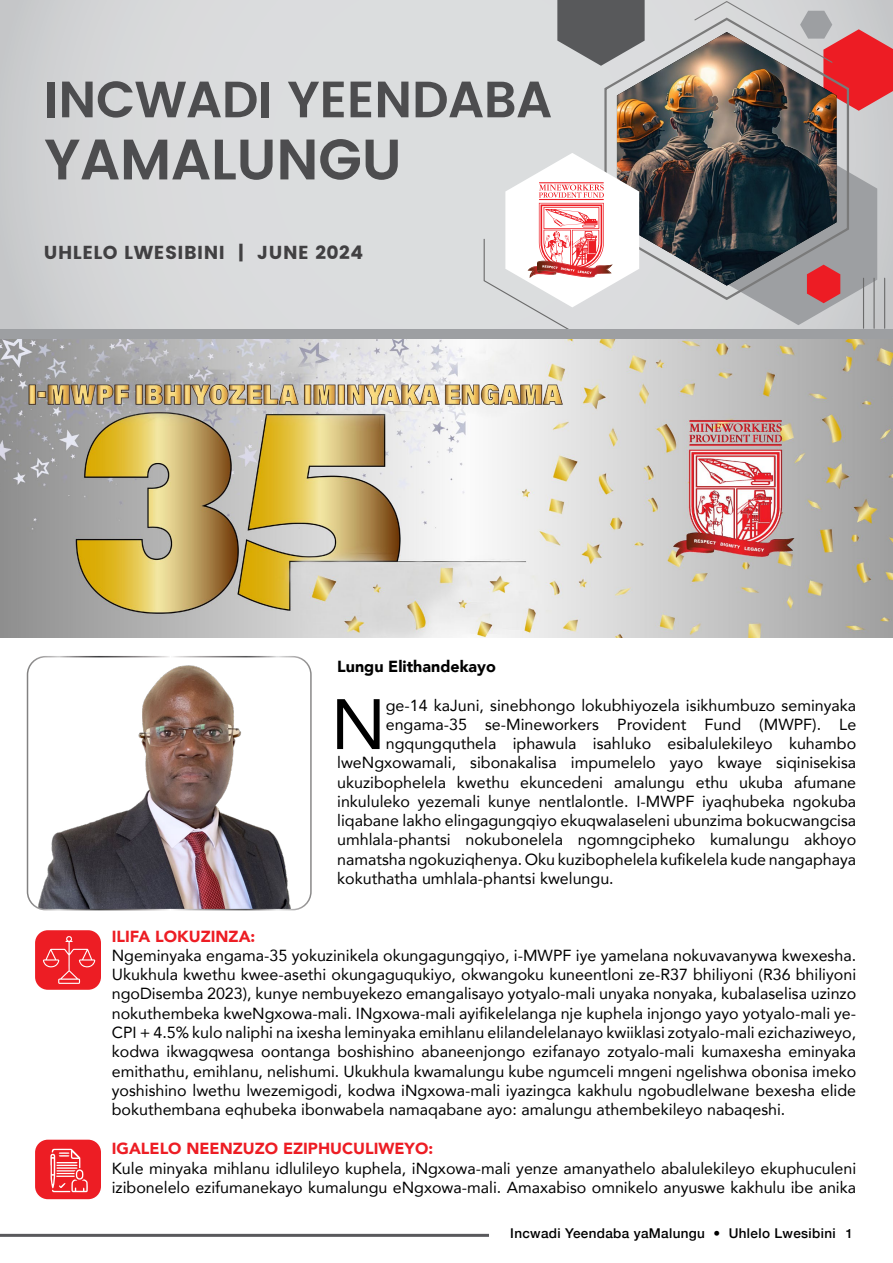
<style>
.page{position:relative;width:893px;height:1263px;background:#fff}
.page>*{position:absolute;margin:0;border:0;box-sizing:border-box;transform-origin:0 0}
.t1{font:70.5px "Avenir";color:#000}
.t2{font:600 57px "Poppins";letter-spacing:-.01em;color:#4d4d4f}
.t3{font:600 51px "Poppins";letter-spacing:-.01em;color:#4d4d4f}
.t4{font:700 18.75px "Poppins";letter-spacing:.025em;color:#414042}
.t5{font:16.05px/19.2px "Avenir";color:#000;text-align:justify}
.t6{font:900 16.05px "Avenir";color:#ed1d24}
.t7{font:900 16.05px "Avenir";color:#000}
.t8{font:500 13.5px "Helvetica Neue";letter-spacing:.025em;color:#000}
.s1{font-size:12.75px}
</style>
<div class="page">
<svg style="left:0;top:0;width:893px;height:330px;background:#d7d8da"></svg>
<svg style="left:602px;top:16px;width:248px;height:285px;background:#d0d1d2"></svg>
<svg style="left:719px;top:143px;width:158px;height:182px;background:#b2abae"></svg>
<svg style="left:693px;top:0;width:200px;height:111px;background:#d59094"></svg>
<svg style="left:557px;top:0;width:88px;height:66px;background:#6a6b6d"></svg>
<hr style="left:884px;top:278px;width:1px;height:50px;background:#6b6b6b">
<hr style="left:873px;top:278px;width:2px;height:50px;background:#6b6b6b">
<hr style="left:863px;top:278px;width:1px;height:50px;background:#6b6b6b">
<img style="left:617px;top:32px;width:219px;height:254px">
<svg style="left:483px;top:153px;width:156px;height:177px"></svg>
<div style="left:0;top:330px;width:893px;height:9px;background:#9d9fa2"></div>
<div style="left:35px;top:930px;width:66px;height:60px;background:#ed1d24;border-radius:13px"></div>
<svg style="left:43px;top:936px;width:52px;height:48px"></svg>
<img style="left:28px;top:657px;width:281px;height:253px">
<div style="left:27px;top:656px;width:285px;height:254px;border:2px solid #fff;border-radius:18px"></div>
<img style="left:0;top:339px;width:893px;height:299px">
<div style="left:35px;top:1140px;width:66px;height:59px;background:#ed1d24;border-radius:13px"></div>
<svg style="left:50px;top:1149px;width:38px;height:43px"></svg>
<hr style="left:0;top:1234px;width:489px;height:3px;background:#59595c">
<h3 class="t3" style="left:44px;top:61px;width:510px">INCWADI YEENDABA</h3>
<h2 class="t2" style="left:44px;top:117px;width:359px">YAMALUNGU</h2>
<p class="t4" style="left:44px;top:242px;width:321px">UHLELO LWESIBINI | JUNE 2024</p>
<p class="t7" style="left:337px;top:653px;width:160px">Lungu Elithandekayo</p>
<h1 class="t1" style="left:331px;top:668px;width:56px">N</h1>
<p class="t5" style="left:386px;top:695px;width:472px">ge-14 kaJuni, sinebhongo lokubhiyozela isikhumbuzo seminyaka</p>
<p class="t5" style="left:386px;top:714px;width:472px">engama-35 se-Mineworkers Provident Fund (MWPF). Le</p>
<p class="t5" style="left:386px;top:733px;width:472px">ngqungquthela iphawula isahluko esibalulekileyo kuhambo</p>
<p class="t5" style="left:337px;top:753px;width:521px">lweNgxowamali, sibonakalisa impumelelo yayo kwaye siqinisekisa</p>
<p class="t5" style="left:337px;top:772px;width:520px">ukuzibophelela kwethu ekuncedeni amalungu ethu ukuba afumane</p>
<p class="t5" style="left:337px;top:791px;width:520px">inkululeko yezemali kunye nentlalontle. I-MWPF iyaqhubeka ngokuba</p>
<p class="t5" style="left:337px;top:810px;width:521px">liqabane lakho elingagungqiyo ekuqwalaseleni ubunzima bokucwangcisa</p>
<p class="t5" style="left:337px;top:830px;width:520px">umhlala-phantsi nokubonelela ngomngcipheko kumalungu akhoyo</p>
<p class="t5" style="left:337px;top:849px;width:521px">namatsha ngokuziqhenya. Oku kuzibophelela kufikelela kude nangaphaya</p>
<p class="t5" style="left:337px;top:868px;width:278px">kokuthatha umhlala-phantsi kwelungu.</p>
<p class="t6" style="left:112px;top:922px;width:145px">ILIFA LOKUZINZA:</p>
<p class="t5" style="left:112px;top:945px;width:746px">Ngeminyaka engama-35 yokuzinikela okungagungqiyo, i-MWPF iye yamelana nokuvavanywa kwexesha.<br>Ukukhula kwethu kwee-asethi okungaguqukiyo, okwangoku kuneentloni ze-R37 bhiliyoni (R36 bhiliyoni ngoDisemba 2023), kunye nembuyekezo emangalisayo yotyalo-mali unyaka nonyaka, kubalaselisa uzinzo nokuthembeka kweNgxowa-mali. INgxowa-mali ayifikelelanga nje kuphela injongo yayo yotyalo-mali ye-CPI + 4.5% kulo naliphi na ixesha leminyaka emihlanu elilandelelanayo kwiiklasi zotyalo-mali ezichaziweyo, kodwa ikwagqwesa oontanga boshishino abaneenjongo ezifanayo zotyalo-mali kumaxesha eminyaka emithathu, emihlanu, nelishumi. Ukukhula kwamalungu kube ngumceli mngeni ngelishwa obonisa imeko yoshishino lwethu lwezemigodi, kodwa iNgxowa-mali iyazingca kakhulu ngobudlelwane bexesha elide bokuthembana eqhubeka ibonwabela namaqabane ayo: amalungu athembekileyo nabaqeshi.</p>
<p class="t6" style="left:112px;top:1134px;width:323px">IGALELO NEENZUZO EZIPHUCULIWEYO:</p>
<p class="t5" style="left:112px;top:1158px;width:746px;line-height:19.6px">Kule minyaka mihlanu idlulileyo kuphela, iNgxowa-mali yenze amanyathelo abalulekileyo ekuphuculeni izibonelelo ezifumanekayo kumalungu eNgxowa-mali. Amaxabiso omnikelo anyuswe kakhulu ibe anika</p>
<p class="t8" style="left:510px;top:1222px;width:344px">Incwadi Yeendaba yaMalungu • Uhlelo Lwesibini <span class="s1">1</span></p>
</div>
